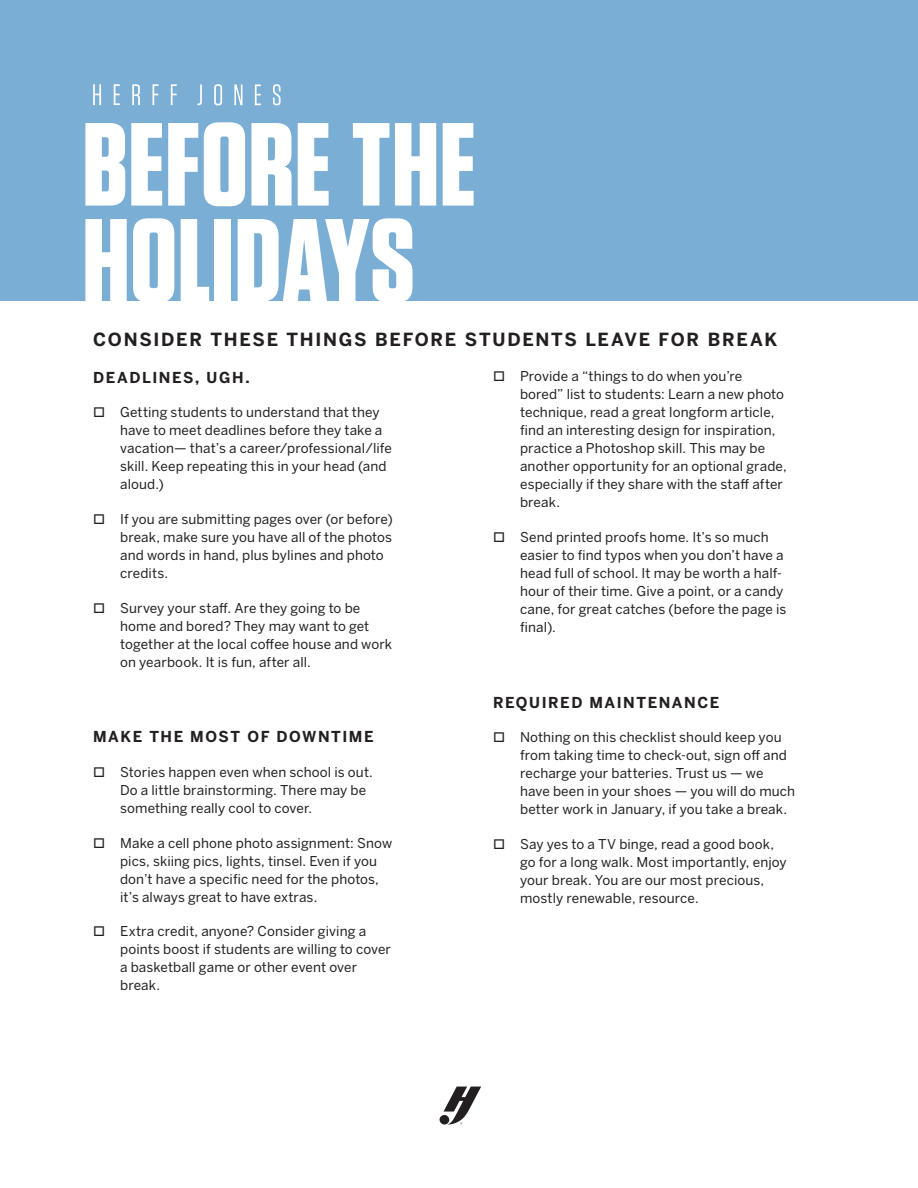
<style>
.page{position:relative;width:918px;height:1188px;background:#fff}
.page>*{position:absolute;margin:0;border:0;box-sizing:border-box;transform-origin:0 0}
.t1{font:700 117.9px/96px "Tungsten";letter-spacing:.005em;color:#fff}
.Checklist_Bullets_wi{font:700 18px "Benton Sans";letter-spacing:.095em;color:#231f20}
.Checklist_Bullets_wi-2{font:700 15px "Benton Sans";letter-spacing:.105em;color:#231f20}
.t2{font:13.5px/18px "Benton Sans";letter-spacing:.01em;color:#231f20}
</style>
<div class="page">
<div style="left:0;top:0;width:918px;height:300px;background:#7baed5"></div>
<svg style="left:93px;top:84px;width:188px;height:21px"></svg>
<svg style="left:439px;top:1087px;width:42px;height:38px"></svg>
<p class="t1" style="left:82px;top:120px;width:395px">BEFORE THE<br>HOLIDAYS</p>
<p class="Checklist_Bullets_wi" style="left:93px;top:328px;width:686px">CONSIDER THESE THINGS BEFORE STUDENTS LEAVE FOR BREAK</p>
<p class="Checklist_Bullets_wi-2" style="left:93px;top:368px;width:158px">DEADLINES, UGH.</p>
<p class="t2" style="left:120px;top:403px;width:273px">Getting students to understand that they have to meet deadlines before they take a vacation— that’s a career/professional/life skill. Keep repeating this in your head (and aloud.)</p>
<p class="t2" style="left:120px;top:510px;width:274px">If you are submitting pages over (or before) break, make sure you have all of the photos and words in hand, plus bylines and photo credits.</p>
<p class="t2" style="left:120px;top:599px;width:274px">Survey your staff. Are they going to be home and bored? They may want to get together at the local coffee house and work on yearbook. It is fun, after all.</p>
<p class="Checklist_Bullets_wi-2" style="left:93px;top:727px;width:282px">MAKE THE MOST OF DOWNTIME</p>
<p class="t2" style="left:120px;top:763px;width:254px">Stories happen even when school is out.<br>Do a little brainstorming. There may be something really cool to cover.</p>
<p class="t2" style="left:120px;top:834px;width:274px">Make a cell phone photo assignment: Snow pics, skiing pics, lights, tinsel. Even if you don’t have a specific need for the photos, it’s always great to have extras.</p>
<p class="t2" style="left:120px;top:923px;width:272px">Extra credit, anyone? Consider giving a points boost if students are willing to cover a basketball game or other event over break.</p>
<p class="t2" style="left:520px;top:368px;width:268px">Provide a “things to do when you’re bored” list to students: Learn a new photo technique, read a great longform article, find an interesting design for inspiration, practice a Photoshop skill. This may be another opportunity for an optional grade, especially if they share with the staff after break.</p>
<p class="t2" style="left:520px;top:528px;width:268px">Send printed proofs home. It’s so much easier to find typos when you don’t have a head full of school. It may be worth a half&shy;hour of their time. Give a point, or a candy cane, for great catches (before the page is final).</p>
<p class="Checklist_Bullets_wi-2" style="left:493px;top:693px;width:228px">REQUIRED MAINTENANCE</p>
<p class="t2" style="left:520px;top:729px;width:277px">Nothing on this checklist should keep you from taking time to check-out, sign off and recharge your batteries. Trust us — we have been in your shoes — you will do much better work in January, if you take a break.</p>
<p class="t2" style="left:520px;top:835px;width:268px">Say yes to a TV binge, read a good book, go for a long walk. Most importantly, enjoy your break. You are our most precious, mostly renewable, resource.</p>
</div>
